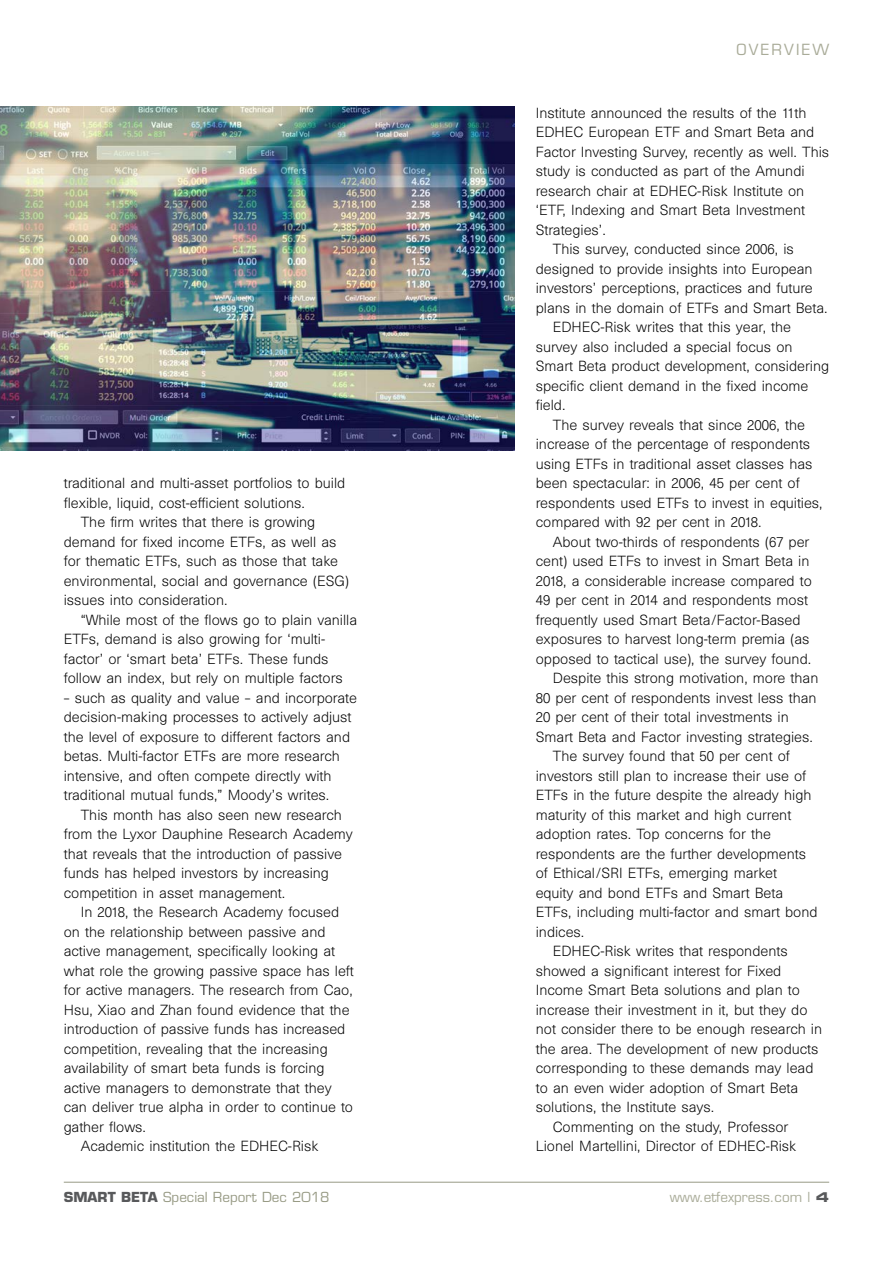
<style>
.page{position:relative;width:893px;height:1263px;background:#fff}
.page>*{position:absolute;margin:0;border:0;box-sizing:border-box;transform-origin:0 0}
.t1{font:15px "Eurostile";letter-spacing:.15em;color:#a9ab98}
.t2{font:300 13.5px/19.5px "Unica SB";color:#000}
.t3{font:13.5px "Eurostile";color:#989b85}
.t4{font:13.5px "Eurostile";color:#a9ab98}
.s1{font-weight:700;color:#58595b}
.s2{font-family:"Eurostile Bold Extended Two";color:#58595b}
</style>
<div class="page">
<hr style="left:64px;top:1182px;width:765px;height:1px;background:#989b85">
<img style="left:0;top:106px;width:514px;height:345px">
<p class="t2" style="left:64px;top:474px;width:283px">traditional and multi-asset portfolios to build</p>
<p class="t2" style="left:64px;top:493px;width:243px">flexible, liquid, cost-efficient solutions.</p>
<p class="t2" style="left:81px;top:513px;width:236px">The firm writes that there is growing</p>
<p class="t2" style="left:64px;top:532px;width:274px">demand for fixed income ETFs, as well as</p>
<p class="t2" style="left:64px;top:552px;width:276px">for thematic ETFs, such as those that take</p>
<p class="t2" style="left:64px;top:571px;width:287px">environmental, social and governance (ESG)</p>
<p class="t2" style="left:64px;top:591px;width:165px">issues into consideration.</p>
<p class="t2" style="left:81px;top:610px;width:278px">“While most of the flows go to plain vanilla</p>
<p class="t2" style="left:64px;top:630px;width:263px">ETFs, demand is also growing for ‘multi-</p>
<p class="t2" style="left:64px;top:649px;width:266px">factor’ or ‘smart beta’ ETFs. These funds</p>
<p class="t2" style="left:64px;top:669px;width:280px">follow an index, but rely on multiple factors</p>
<p class="t2" style="left:64px;top:688px;width:295px">– such as quality and value – and incorporate decision-making processes to actively adjust the level of exposure to different factors and betas. Multi-factor ETFs are more research intensive, and often compete directly with traditional mutual funds,” Moody’s writes.</p>
<p class="t2" style="left:64px;top:805px;width:291px;text-indent:17px">This month has also seen new research from the Lyxor Dauphine Research Academy that reveals that the introduction of passive funds has helped investors by increasing competition in asset management.</p>
<p class="t2" style="left:81px;top:903px;width:260px">In 2018, the Research Academy focused</p>
<p class="t2" style="left:64px;top:922px;width:263px">on the relationship between passive and</p>
<p class="t2" style="left:64px;top:942px;width:273px">active management, specifically looking at</p>
<p class="t2" style="left:64px;top:961px;width:292px">what role the growing passive space has left</p>
<p class="t2" style="left:64px;top:981px;width:291px">for active managers. The research from Cao,</p>
<p class="t2" style="left:64px;top:1000px;width:287px">Hsu, Xiao and Zhan found evidence that the</p>
<p class="t2" style="left:64px;top:1020px;width:283px">introduction of passive funds has increased</p>
<p class="t2" style="left:64px;top:1039px;width:266px">competition, revealing that the increasing</p>
<p class="t2" style="left:64px;top:1058px;width:262px">availability of smart beta funds is forcing</p>
<p class="t2" style="left:64px;top:1078px;width:270px">active managers to demonstrate that they</p>
<p class="t2" style="left:64px;top:1097px;width:291px">can deliver true alpha in order to continue to</p>
<p class="t2" style="left:64px;top:1117px;width:84px">gather flows.</p>
<p class="t2" style="left:81px;top:1136px;width:239px">Academic institution the EDHEC-Risk</p>
<p class="t1" style="left:736px;top:40px;width:94px">OVERVIEW</p>
<p class="t2" style="left:536px;top:103px;width:272px">Institute announced the results of the 11th</p>
<p class="t2" style="left:536px;top:123px;width:280px">EDHEC European ETF and Smart Beta and</p>
<p class="t2" style="left:536px;top:142px;width:295px">Factor Investing Survey, recently as well. This</p>
<p class="t2" style="left:536px;top:162px;width:270px">study is conducted as part of the Amundi</p>
<p class="t2" style="left:536px;top:181px;width:270px">research chair at EDHEC-Risk Institute on</p>
<p class="t2" style="left:536px;top:201px;width:271px">‘ETF, Indexing and Smart Beta Investment</p>
<p class="t2" style="left:536px;top:220px;width:71px">Strategies’.</p>
<p class="t2" style="left:553px;top:240px;width:243px">This survey, conducted since 2006, is</p>
<p class="t2" style="left:536px;top:259px;width:278px">designed to provide insights into European</p>
<p class="t2" style="left:536px;top:279px;width:279px">investors’ perceptions, practices and future</p>
<p class="t2" style="left:536px;top:298px;width:293px">plans in the domain of ETFs and Smart Beta.</p>
<p class="t2" style="left:553px;top:318px;width:240px">EDHEC-Risk writes that this year, the</p>
<p class="t2" style="left:536px;top:337px;width:258px">survey also included a special focus on</p>
<p class="t2" style="left:536px;top:357px;width:295px">Smart Beta product development, considering</p>
<p class="t2" style="left:536px;top:376px;width:274px">specific client demand in the fixed income</p>
<p class="t2" style="left:536px;top:396px;width:31px">field.</p>
<p class="t2" style="left:553px;top:415px;width:254px">The survey reveals that since 2006, the</p>
<p class="t2" style="left:536px;top:435px;width:276px">increase of the percentage of respondents</p>
<p class="t2" style="left:536px;top:454px;width:278px">using ETFs in traditional asset classes has</p>
<p class="t2" style="left:536px;top:474px;width:265px">been spectacular: in 2006, 45 per cent of</p>
<p class="t2" style="left:536px;top:493px;width:288px">respondents used ETFs to invest in equities,</p>
<p class="t2" style="left:536px;top:513px;width:227px">compared with 92 per cent in 2018.</p>
<p class="t2" style="left:553px;top:532px;width:258px">About two-thirds of respondents (67 per</p>
<p class="t2" style="left:536px;top:552px;width:275px">cent) used ETFs to invest in Smart Beta in</p>
<p class="t2" style="left:536px;top:571px;width:278px">2018, a considerable increase compared to</p>
<p class="t2" style="left:536px;top:591px;width:274px">49 per cent in 2014 and respondents most</p>
<p class="t2" style="left:536px;top:610px;width:266px">frequently used Smart Beta/Factor-Based</p>
<p class="t2" style="left:536px;top:630px;width:275px">exposures to harvest long-term premia (as</p>
<p class="t2" style="left:536px;top:649px;width:277px">opposed to tactical use), the survey found.</p>
<p class="t2" style="left:553px;top:669px;width:267px">Despite this strong motivation, more than</p>
<p class="t2" style="left:536px;top:688px;width:282px">80 per cent of respondents invest less than</p>
<p class="t2" style="left:536px;top:708px;width:255px">20 per cent of their total investments in</p>
<p class="t2" style="left:536px;top:727px;width:279px">Smart Beta and Factor investing strategies.</p>
<p class="t2" style="left:553px;top:747px;width:238px">The survey found that 50 per cent of</p>
<p class="t2" style="left:536px;top:766px;width:272px">investors still plan to increase their use of</p>
<p class="t2" style="left:536px;top:786px;width:277px">ETFs in the future despite the already high</p>
<p class="t2" style="left:536px;top:805px;width:257px">maturity of this market and high current</p>
<p class="t2" style="left:536px;top:825px;width:237px">adoption rates. Top concerns for the</p>
<p class="t2" style="left:536px;top:844px;width:272px">respondents are the further developments</p>
<p class="t2" style="left:536px;top:864px;width:243px">of Ethical/SRI ETFs, emerging market</p>
<p class="t2" style="left:536px;top:883px;width:249px">equity and bond ETFs and Smart Beta</p>
<p class="t2" style="left:536px;top:903px;width:283px">ETFs, including multi-factor and smart bond</p>
<p class="t2" style="left:536px;top:922px;width:50px">indices.</p>
<p class="t2" style="left:553px;top:942px;width:236px">EDHEC-Risk writes that respondents</p>
<p class="t2" style="left:536px;top:961px;width:247px">showed a significant interest for Fixed</p>
<p class="t2" style="left:536px;top:981px;width:266px">Income Smart Beta solutions and plan to</p>
<p class="t2" style="left:536px;top:1000px;width:273px">increase their investment in it, but they do</p>
<p class="t2" style="left:536px;top:1020px;width:288px">not consider there to be enough research in</p>
<p class="t2" style="left:536px;top:1039px;width:284px">the area. The development of new products</p>
<p class="t2" style="left:536px;top:1059px;width:279px">corresponding to these demands may lead</p>
<p class="t2" style="left:536px;top:1078px;width:264px">to an even wider adoption of Smart Beta</p>
<p class="t2" style="left:536px;top:1098px;width:180px">solutions, the Institute says.</p>
<p class="t2" style="left:553px;top:1117px;width:237px">Commenting on the study, Professor</p>
<p class="t2" style="left:536px;top:1137px;width:262px">Lionel Martellini, Director of EDHEC-Risk</p>
<p class="t3" style="left:64px;top:1188px;width:267px"><span class="s1">SMART BETA</span> Special Report Dec 2018</p>
<p class="t4" style="left:670px;top:1188px;width:161px">www.etfexpress.com | <span class="s2">4</span></p>
</div>
